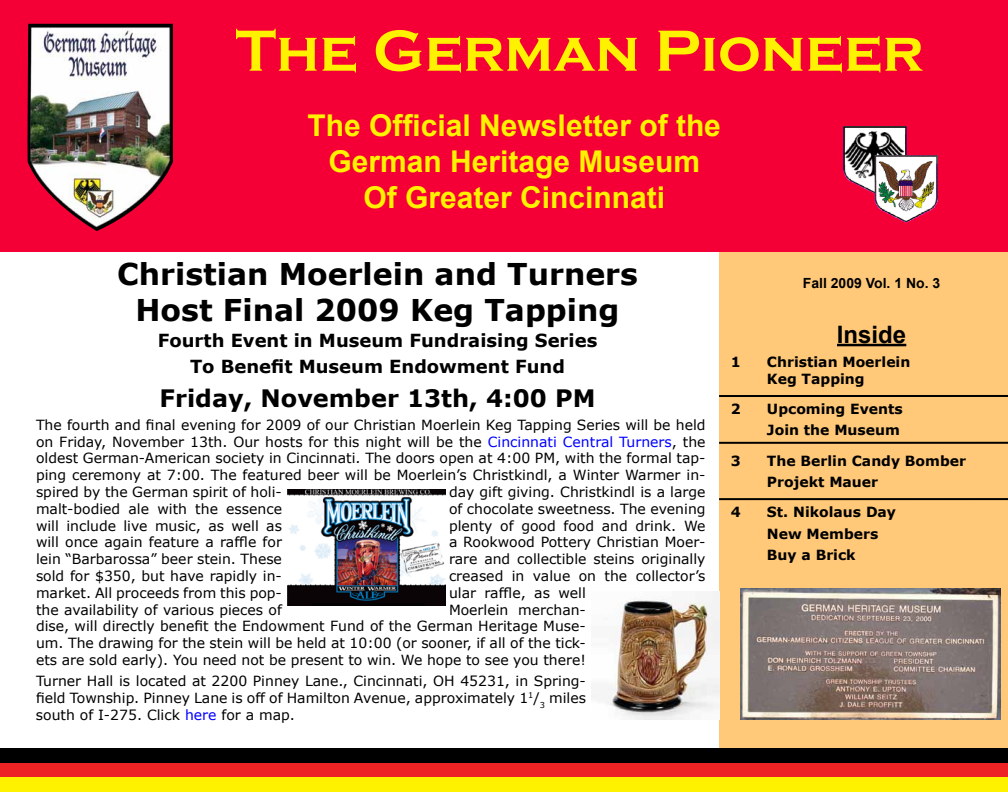
<style>
.page{position:relative;width:1008px;height:792px;background:#fff}
.page>*{position:absolute;margin:0;border:0;box-sizing:border-box;transform-origin:0 0}
.t1{font:700 60px "Copperplate Gothic";color:#fff200}
.t2{font:700 30px/36px "Arial";color:#fff200;text-align:center}
.t3{font:700 30px/36px "Verdana";color:#000;text-align:center}
.t4{font:700 24px "Verdana";color:#000}
.t5{font:700 24px "Arial";color:#000}
.t6{font:700 18px/26.1px "Verdana";color:#000;text-align:center}
.t7{font:14px/16.8px "Verdana";color:#000;text-align:justify}
.t8{font:700 14px/21.3px "Verdana";color:#000}
.t9{font:700 14px "Arial";color:#000}
.s1{color:#00f}
</style>
<div class="page">
<div style="left:0;top:0;width:1008px;height:252px;background:#f50036"></div>
<img style="left:27px;top:24px;width:146px;height:207px">
<img style="left:843px;top:126px;width:94px;height:96px">
<div style="left:719px;top:252px;width:289px;height:496px;background:#ffc979"></div>
<hr style="left:837px;top:344px;width:69px;height:2px;background:#000">
<hr style="left:719px;top:395px;width:289px;height:2px;background:#000">
<img style="left:741px;top:588px;width:260px;height:131px">
<div style="left:0;top:748px;width:1008px;height:15px;background:#000"></div>
<div style="left:0;top:763px;width:1008px;height:15px;background:#ec2224"></div>
<div style="left:0;top:778px;width:1008px;height:14px;background:#fff200"></div>
<img style="left:287px;top:490px;width:158px;height:116px">
<img style="left:591px;top:591px;width:128px;height:128px">
<hr style="left:719px;top:442px;width:289px;height:2px;background:#000">
<hr style="left:719px;top:498px;width:289px;height:2px;background:#000">
<h1 class="t1" style="left:236px;top:18px;width:690px">The German Pioneer</h1>
<h2 class="t2" style="left:308px;top:109px;width:415px">The Official Newsletter of the<br>German Heritage Museum<br>Of Greater Cincinnati</h2>
<h2 class="t3" style="left:117px;top:257px;width:522px">Christian Moerlein and Turners<br>Host Final 2009 Keg Tapping</h2>
<p class="t6" style="left:158px;top:328px;width:441px">Fourth Event in Museum Fundraising Series<br>To Benefit Museum Endowment Fund</p>
<h3 class="t4" style="left:160px;top:382px;width:438px">Friday, November 13th, 4:00 PM</h3>
<p class="t7" style="left:36px;top:417px;width:671px">The fourth and final evening for 2009 of our Christian Moerlein Keg Tapping Series will be held on Friday, November 13th. Our hosts for this night will be the <span class="s1">Cincinnati Central Turners</span>, the oldest German-American society in Cincinnati. The doors open at 4:00 PM, with the formal tap&shy;ping ceremony at 7:00. The featured beer will be Moerlein’s Christkindl, a Winter Warmer in&shy;spired by the German spirit of holi-</p>
<p class="t7" style="left:449px;top:484px;width:258px">day gift giving. Christkindl is a large</p>
<p class="t7" style="left:36px;top:501px;width:248px">malt-bodied ale with the essence</p>
<p class="t7" style="left:449px;top:501px;width:258px">of chocolate sweetness. The evening</p>
<p class="t7" style="left:36px;top:517px;width:248px">will include live music, as well as</p>
<p class="t7" style="left:449px;top:517px;width:258px">plenty of good food and drink. We</p>
<p class="t7" style="left:36px;top:534px;width:248px">will once again feature a raffle for</p>
<p class="t7" style="left:449px;top:534px;width:258px">a Rookwood Pottery Christian Moer-</p>
<p class="t7" style="left:36px;top:551px;width:247px">lein “Barbarossa” beer stein. These</p>
<p class="t7" style="left:449px;top:551px;width:258px">rare and collectible steins originally</p>
<p class="t7" style="left:36px;top:568px;width:247px">sold for $350, but have rapidly in-</p>
<p class="t7" style="left:449px;top:568px;width:258px">creased in value on the collector’s</p>
<p class="t7" style="left:36px;top:585px;width:247px">market. All proceeds from this pop-</p>
<p class="t7" style="left:449px;top:585px;width:138px">ular raffle, as well</p>
<p class="t7" style="left:36px;top:601px;width:247px">the availability of various pieces of</p>
<p class="t7" style="left:36px;top:601px;width:552px;text-indent:413px">Moerlein merchan&shy;dise, will directly benefit the Endowment Fund of the German Heritage Muse&shy;um. The drawing for the stein will be held at 10:00 (or sooner, if all of the tick&shy;ets are sold early). You need not be present to win. We hope to see you there!</p>
<p class="t7" style="left:36px;top:673px;width:552px">Turner Hall is located at 2200 Pinney Lane., Cincinnati, OH 45231, in Spring&shy;field Township. Pinney Lane is off of Hamilton Avenue, approximately 1<sup>1</sup>/<sub>3</sub> miles south of I-275. Click <span class="s1">here</span> for a map.</p>
<p class="t9" style="left:803px;top:274px;width:139px">Fall 2009 Vol. 1 No. 3</p>
<h3 class="t5" style="left:837px;top:318px;width:71px">Inside</h3>
<p class="t8" style="left:731px;top:351px;width:11px">1</p>
<p class="t8" style="left:767px;top:354px;width:145px;line-height:16.8px">Christian Moerlein<br>Keg Tapping</p>
<p class="t8" style="left:731px;top:399px;width:11px">2</p>
<p class="t8" style="left:767px;top:399px;width:137px">Upcoming Events<br>Join the Museum</p>
<p class="t8" style="left:731px;top:450px;width:11px">3</p>
<p class="t8" style="left:767px;top:450px;width:201px">The Berlin Candy Bomber<br>Projekt Mauer</p>
<p class="t8" style="left:731px;top:502px;width:11px">4</p>
<p class="t8" style="left:767px;top:502px;width:131px">St. Nikolaus Day<br>New Members<br>Buy a Brick</p>
</div>
